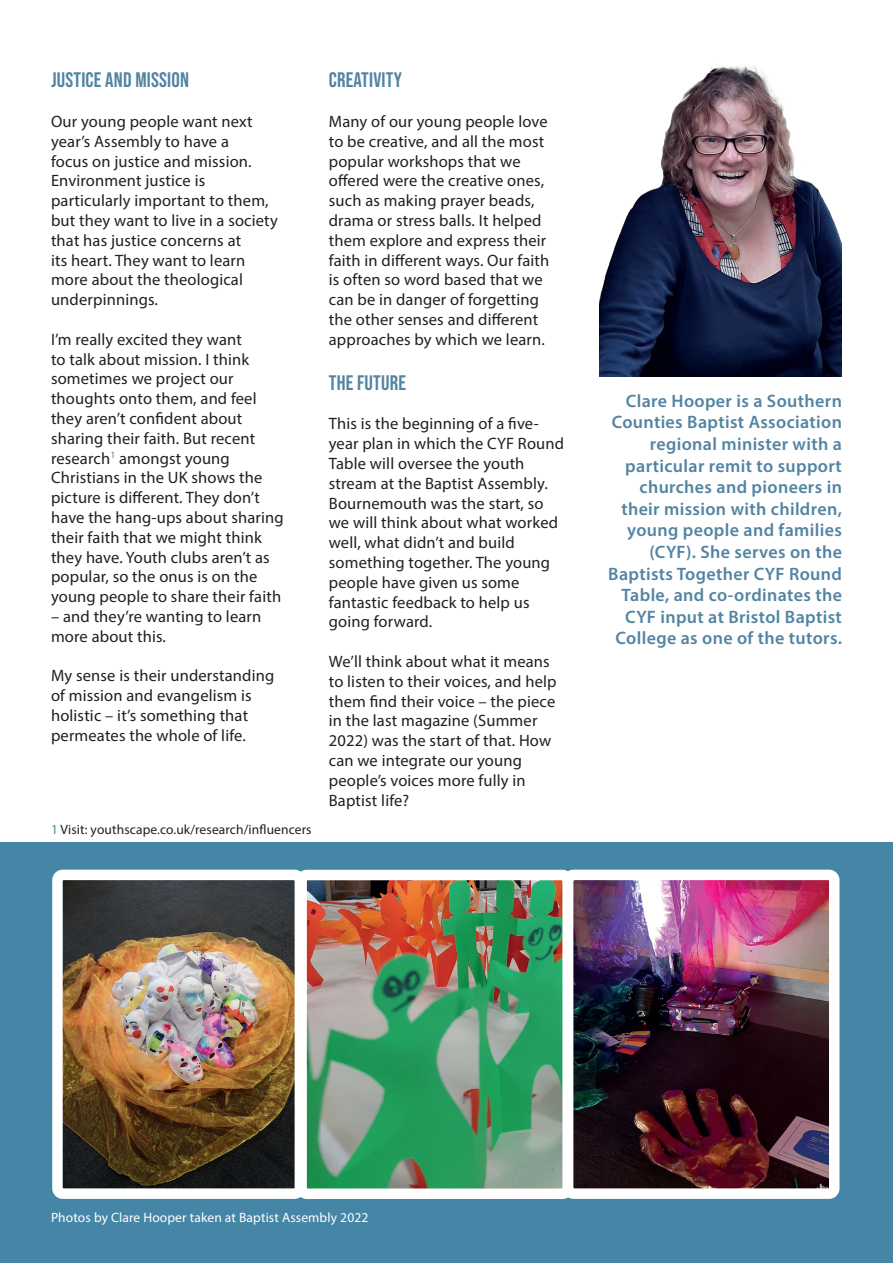
<style>
.page{position:relative;width:893px;height:1263px;background:#fff}
.page>*{position:absolute;margin:0;border:0;box-sizing:border-box;transform-origin:0 0}
.t1{font:21px "Bebas Neue";letter-spacing:.01em;color:#5384a2}
.t2{font:600 18px/21.6px "Myriad Pro";letter-spacing:.02em;color:#5384a2;text-align:right}
.t3{font:16.5px/19.8px "Myriad Pro";letter-spacing:.01em;color:#231f20}
.t4{font:13.5px "Myriad Pro";letter-spacing:.01em;color:#fff}
.t5{font:13.5px "Myriad Pro";letter-spacing:.01em;color:#231f20}
.s1{color:#5384a2}
</style>
<div class="page">
<div style="left:0;top:842px;width:893px;height:421px;background:#4586a6"></div>
<img style="left:599px;top:66px;width:243px;height:310px">
<img style="left:63px;top:881px;width:231px;height:307px">
<div style="left:52px;top:870px;width:253px;height:329px;border:10px solid #fff;border-radius:5px"></div>
<img style="left:307px;top:881px;width:255px;height:307px">
<div style="left:296px;top:870px;width:277px;height:329px;border:10px solid #fff;border-radius:5px"></div>
<img style="left:574px;top:881px;width:254px;height:307px">
<div style="left:563px;top:870px;width:276px;height:329px;border:10px solid #fff;border-radius:5px"></div>
<p class="t1" style="left:51px;top:68px;width:139px">JUSTICE AND MISSION</p>
<p class="t3" style="left:51px;top:111px;width:228px">Our young people want next year’s Assembly to have a<br>focus on justice and mission.<br>Environment justice is particularly important to them, but they want to live in a society that has justice concerns at<br>its heart. They want to learn more about the theological underpinnings.</p>
<p class="t3" style="left:51px;top:329px;width:234px">I’m really excited they want<br>to talk about mission. I think sometimes we project our thoughts onto them, and feel they aren’t confident about sharing their faith. But recent research<sup>1</sup> amongst young<br>Christians in the UK shows the picture is different. They don’t have the hang-ups about sharing their faith that we might think they have. Youth clubs aren’t as popular, so the onus is on the young people to share their faith</p>
<p class="t3" style="left:51px;top:606px;width:212px">– and they’re wanting to learn more about this.</p>
<p class="t3" style="left:51px;top:666px;width:225px">My sense is their understanding of mission and evangelism is holistic – it’s something that permeates the whole of life.</p>
<p class="t5" style="left:51px;top:821px;width:262px"><span class="s1">1</span> Visit: youthscape.co.uk/research/influencers</p>
<p class="t1" style="left:329px;top:68px;width:75px">CREATIVITY</p>
<p class="t3" style="left:329px;top:111px;width:222px">Many of our young people love to be creative, and all the most popular workshops that we offered were the creative ones, such as making prayer beads, drama or stress balls. It helped them explore and express their faith in different ways. Our faith is often so word based that we can be in danger of forgetting the other senses and different approaches by which we learn.</p>
<p class="t1" style="left:329px;top:371px;width:79px">THE FUTURE</p>
<p class="t3" style="left:329px;top:414px;width:237px">This is the beginning of a five&shy;year plan in which the CYF Round<br>Table will oversee the youth stream at the Baptist Assembly.<br>Bournemouth was the start, so we will think about what worked well, what didn’t and build something together. The young people have given us some fantastic feedback to help us going forward.</p>
<p class="t3" style="left:329px;top:651px;width:229px">We’ll think about what it means to listen to their voices, and help them find their voice – the piece in the last magazine (Summer<br>2022) was the start of that. How can we integrate our young people’s voices more fully in<br>Baptist life?</p>
<p class="t2" style="left:608px;top:390px;width:235px">Clare Hooper is a Southern<br>Counties Baptist Association regional minister with a particular remit to support churches and pioneers in their mission with children, young people and families (CYF). She serves on the<br>Baptists Together CYF Round<br>Table, and co-ordinates the<br>CYF input at Bristol Baptist<br>College as one of the tutors.</p>
<p class="t4" style="left:51px;top:1209px;width:319px">Photos by Clare Hooper taken at Baptist Assembly 2022</p>
</div>
